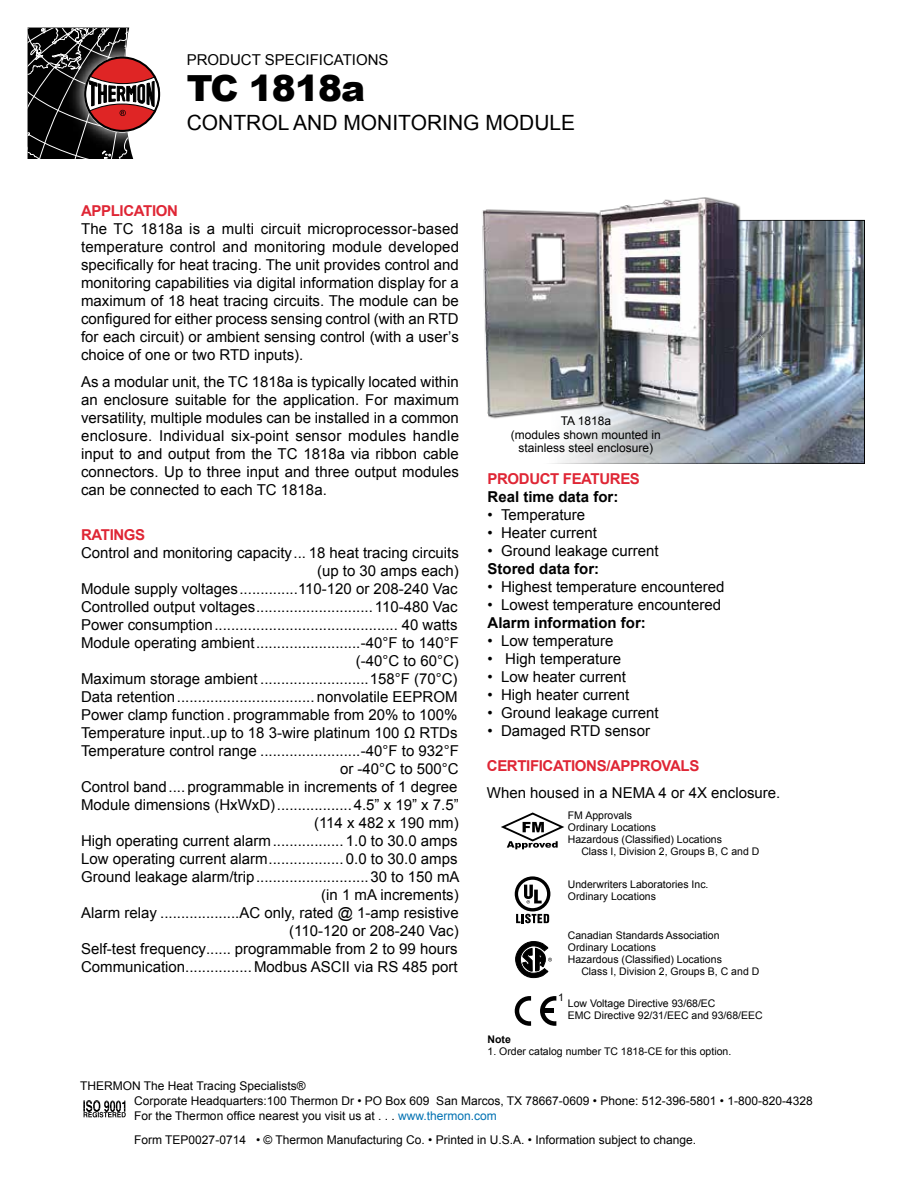
<style>
.page{position:relative;width:918px;height:1188px;background:#fff}
.page>*{position:absolute;margin:0;border:0;box-sizing:border-box;transform-origin:0 0}
.t1{font:900 36px "Arial";letter-spacing:-.025em;color:#000}
.t2{font:21px "Arial";color:#000}
.t3{font:15px/18px "Arial";color:#000;text-align:justify}
.t4{font:700 15px "Arial";letter-spacing:-.025em;color:#df2635}
.t5{font:700 15px "Arial";color:#000}
.t6{font:15px "Arial";color:#010101}
.t7{font:12px/13.5px "Arial";color:#000;text-align:center}
.t8{font:10.5px/12px "Arial";color:#000}
.t9{font:700 10.5px "Arial";color:#000}
.s1{color:#0071b2}
</style>
<div class="page">
<svg style="left:28px;top:28px;width:132px;height:131px"></svg>
<div style="left:84px;top:56px;width:76px;height:76px;border:2px solid #000;border-radius:50%"></div>
<img style="left:561px;top:222px;width:302px;height:240px">
<img style="left:482px;top:197px;width:261px;height:246px">
<svg style="left:83px;top:1100px;width:43px;height:17px"></svg>
<svg style="left:501px;top:812px;width:63px;height:37px"></svg>
<svg style="left:515px;top:941px;width:37px;height:38px"></svg>
<svg style="left:515px;top:876px;width:35px;height:47px"></svg>
<svg style="left:515px;top:996px;width:16px;height:30px"></svg>
<svg style="left:540px;top:996px;width:16px;height:30px"></svg>
<p class="t6" style="left:187px;top:50px;width:203px">PRODUCT SPECIFICATIONS</p>
<h1 class="t1" style="left:187px;top:62px;width:180px">TC 1818a</h1>
<h2 class="t2" style="left:187px;top:109px;width:390px">CONTROL AND MONITORING MODULE</h2>
<p class="t4" style="left:81px;top:201px;width:98px">APPLICATION</p>
<p class="t3" style="left:81px;top:220px;width:379px">The TC 1818a is a multi circuit microprocessor-based temperature control and monitoring module developed specifically for heat tracing. The unit provides control and monitoring capabilities via digital information display for a maximum of 18 heat tracing circuits. The module can be configured for either process sensing control (with an RTD for each circuit) or ambient sensing control (with a user’s choice of one or two RTD inputs).</p>
<p class="t3" style="left:81px;top:373px;width:379px">As a modular unit, the TC 1818a is typically located within an enclosure suitable for the application. For maximum versatility, multiple modules can be installed in a common enclosure. Individual six-point sensor modules handle input to and output from the TC 1818a via ribbon cable connectors. Up to three input and three output modules can be connected to each TC 1818a.</p>
<p class="t4" style="left:81px;top:525px;width:66px">RATINGS</p>
<p class="t3" style="left:81px;top:544px;width:380px;text-align:right">Control and monitoring capacity... 18 heat tracing circuits (up to 30 amps each)<br>Module supply voltages..............110-120 or 208-240 Vac Controlled output voltages............................110-480 Vac Power consumption............................................ 40 watts Module operating ambient.........................-40°F to 140°F (-40°C to 60°C)<br>Maximum storage ambient ..........................158°F (70°C)<br>Data retention................................. nonvolatile EEPROM Power clamp function . programmable from 20% to 100% Temperature input..up to 18 3-wire platinum 100 Ω RTDs Temperature control range ........................-40°F to 932°F or -40°C to 500°C<br>Control band.... programmable in increments of 1 degree Module dimensions (HxWxD)..................4.5” x 19” x 7.5” (114 x 482 x 190 mm)<br>High operating current alarm................. 1.0 to 30.0 amps Low operating current alarm.................. 0.0 to 30.0 amps Ground leakage alarm/trip...........................30 to 150 mA (in 1 mA increments)<br>Alarm relay ...................AC only, rated @ 1-amp resistive (110-120 or 208-240 Vac)<br>Self-test frequency...... programmable from 2 to 99 hours Communication................ Modbus ASCII via RS 485 port</p>
<p class="t7" style="left:511px;top:414px;width:152px">TA 1818a<br>(modules shown mounted in stainless steel enclosure)</p>
<p class="t4" style="left:488px;top:469px;width:154px">PRODUCT FEATURES</p>
<p class="t5" style="left:488px;top:487px;width:132px">Real time data for:</p>
<p class="t3" style="left:488px;top:506px;width:99px">• Temperature</p>
<p class="t3" style="left:488px;top:524px;width:111px">• Heater current</p>
<p class="t3" style="left:488px;top:542px;width:173px">• Ground leakage current</p>
<p class="t5" style="left:488px;top:559px;width:113px">Stored data for:</p>
<p class="t3" style="left:488px;top:578px;width:238px">• Highest temperature encountered</p>
<p class="t3" style="left:488px;top:596px;width:235px">• Lowest temperature encountered</p>
<p class="t5" style="left:488px;top:613px;width:160px">Alarm information for:</p>
<p class="t3" style="left:488px;top:632px;width:128px">• Low temperature</p>
<p class="t3" style="left:488px;top:650px;width:135px">• High temperature</p>
<p class="t3" style="left:488px;top:668px;width:140px">• Low heater current</p>
<p class="t3" style="left:488px;top:686px;width:143px">• High heater current</p>
<p class="t3" style="left:488px;top:704px;width:173px">• Ground leakage current</p>
<p class="t3" style="left:488px;top:722px;width:164px">• Damaged RTD sensor</p>
<p class="t4" style="left:487px;top:756px;width:214px">CERTIFICATIONS/APPROVALS</p>
<p class="t3" style="left:487px;top:784px;width:295px">When housed in a NEMA 4 or 4X enclosure.</p>
<p class="t8" style="left:568px;top:810px;width:66px">FM Approvals</p>
<p class="t8" style="left:568px;top:822px;width:90px">Ordinary Locations</p>
<p class="t8" style="left:568px;top:834px;width:156px">Hazardous (Classified) Locations</p>
<p class="t8" style="left:581px;top:846px;width:179px">Class I, Division 2, Groups B, C and D</p>
<p class="t8" style="left:568px;top:878px;width:142px">Underwriters Laboratories Inc.<br>Ordinary Locations</p>
<p class="t8" style="left:568px;top:929px;width:153px">Canadian Standards Association</p>
<p class="t8" style="left:568px;top:941px;width:90px">Ordinary Locations</p>
<p class="t8" style="left:568px;top:953px;width:156px">Hazardous (Classified) Locations</p>
<p class="t8" style="left:581px;top:965px;width:179px">Class I, Division 2, Groups B, C and D</p>
<p class="t8" style="left:568px;top:997px;width:196px">Low Voltage Directive 93/68/EC<br>EMC Directive 92/31/EEC and 93/68/EEC</p>
<p class="t9" style="left:488px;top:1032px;width:25px">Note</p>
<p class="t8" style="left:488px;top:1046px;width:245px">1. Order catalog number TC 1818-CE for this option.</p>
<p class="t8" style="left:558px;top:991px;width:7px">1</p>
<p class="t7" style="left:134px;top:1078px;width:680px;line-height:15px;text-align:left;text-indent:-54px">THERMON The Heat Tracing Specialists®<br>Corporate Headquarters:100 Thermon Dr • PO Box 609 San Marcos, TX 78667-0609 • Phone: 512-396-5801 • 1-800-820-4328<br>For the Thermon office nearest you visit us at . . . <span class="s1">www.thermon.com</span></p>
<p class="t7" style="left:134px;top:1133px;width:563px">Form TEP0027-0714 • © Thermon Manufacturing Co. • Printed in U.S.A. • Information subject to change.</p>
</div>
